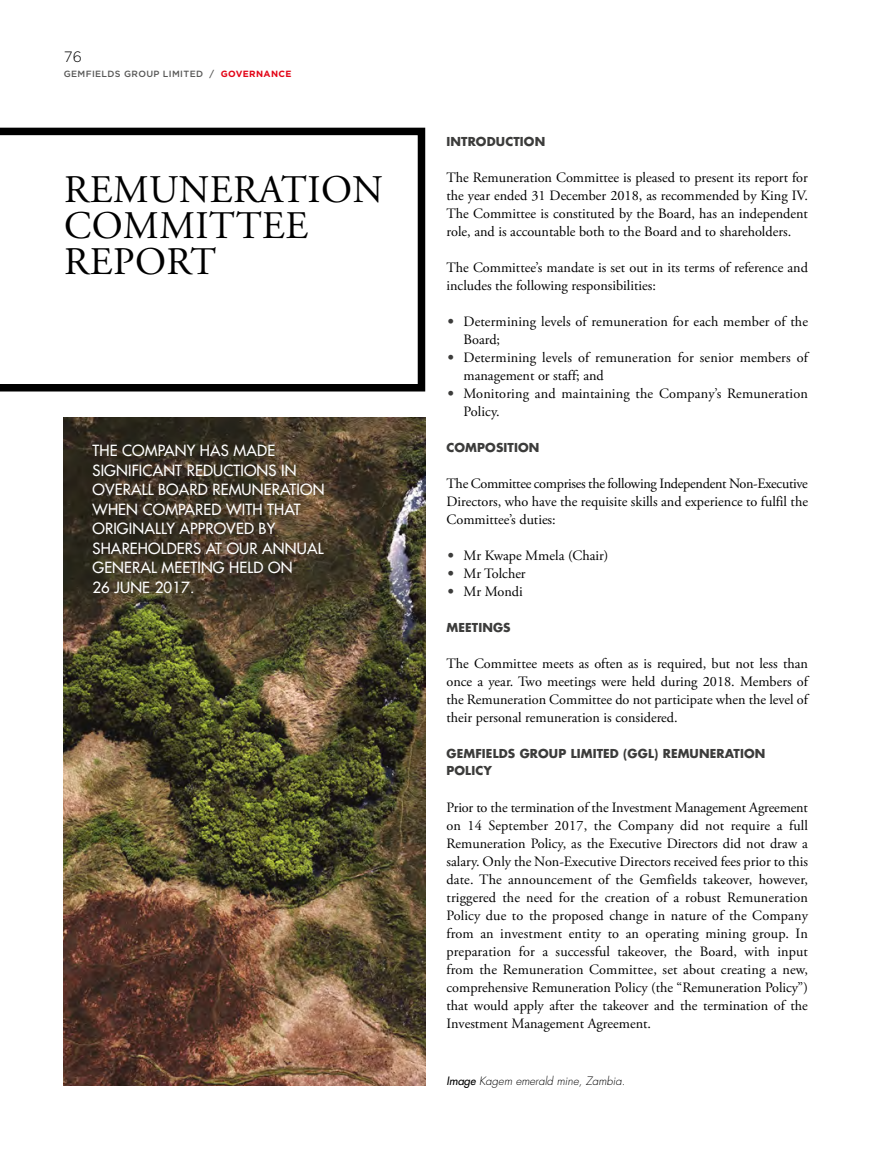
<style>
.page{position:relative;width:893px;height:1149px;background:#fff}
.page>*{position:absolute;margin:0;border:0;box-sizing:border-box;transform-origin:0 0}
.t1{font:39px/36px "Adobe Garamond Pro";letter-spacing:.015em;color:#000}
.t2{font:500 15px/19.5px "Futura Std";letter-spacing:.01em;color:#fff}
.t3{font:300 15px "Gotham";color:#000}
.t4{font:14.25px/18px "Adobe Garamond Pro";color:#000;text-align:justify}
.t5{font:700 12px/16.5px "Futura Std";letter-spacing:.01em;color:#3c3c3b}
.t6{font:italic 300 11.25px "Futura Std";color:#000}
.t7{font:500 9px "Gotham";letter-spacing:.04em;color:#575756}
.s1{font-weight:700;color:#e30517}
.s2{font-family:"Futura Std";font-weight:700;font-size:12.75px;color:#3c3c3b}
.s3{font-weight:500}
</style>
<div class="page">
<svg style="left:0;top:128px;width:425px;height:263px"></svg>
<img style="left:64px;top:417px;width:361px;height:667px">
<p class="t3" style="left:64px;top:47px;width:19px">76</p>
<p class="t7" style="left:64px;top:68px;width:229px">GEMFIELDS GROUP LIMITED / <span class="s1">GOVERNANCE</span></p>
<h1 class="t1" style="left:64px;top:173px;width:321px">REMUNERATION<br>COMMITTEE<br>REPORT</h1>
<p class="t2" style="left:92px;top:441px;width:233px">THE COMPANY HAS MADE<br>SIGNIFICANT REDUCTIONS IN<br>OVERALL BOARD REMUNERATION<br>WHEN COMPARED WITH THAT<br>ORIGINALLY APPROVED BY<br>SHAREHOLDERS AT OUR ANNUAL<br>GENERAL MEETING HELD ON<br>26 JUNE 2017.</p>
<p class="t5" style="left:446px;top:133px;width:100px">INTRODUCTION</p>
<p class="t4" style="left:446px;top:169px;width:363px">The Remuneration Committee is pleased to present its report for the year ended 31 December 2018, as recommended by King IV.<br>The Committee is constituted by the Board, has an independent role, and is accountable both to the Board and to shareholders.</p>
<p class="t4" style="left:446px;top:259px;width:363px">The Committee’s mandate is set out in its terms of reference and includes the following responsibilities:</p>
<p class="t4" style="left:463px;top:313px;width:346px;text-indent:-17px"><span class="s2">•</span> Determining levels of remuneration for each member of the<br>Board;</p>
<p class="t4" style="left:463px;top:349px;width:346px;text-indent:-17px"><span class="s2">•</span> Determining levels of remuneration for senior members of management or staff; and</p>
<p class="t4" style="left:463px;top:385px;width:346px;text-indent:-17px"><span class="s2">•</span> Monitoring and maintaining the Company’s Remuneration<br>Policy.</p>
<p class="t5" style="left:446px;top:439px;width:94px">COMPOSITION</p>
<p class="t4" style="left:446px;top:475px;width:363px">The Committee comprises the following Independent Non-Executive Directors, who have the requisite skills and experience to fulfil the Committee’s duties:</p>
<p class="t4" style="left:446px;top:547px;width:164px"><span class="s2">•</span> Mr Kwape Mmela (Chair)</p>
<p class="t4" style="left:446px;top:565px;width:81px"><span class="s2">•</span> Mr Tolcher</p>
<p class="t4" style="left:446px;top:583px;width:78px"><span class="s2">•</span> Mr Mondi</p>
<p class="t5" style="left:446px;top:619px;width:66px">MEETINGS</p>
<p class="t4" style="left:446px;top:655px;width:363px">The Committee meets as often as is required, but not less than once a year. Two meetings were held during 2018. Members of the Remuneration Committee do not participate when the level of their personal remuneration is considered.</p>
<p class="t5" style="left:446px;top:745px;width:320px">GEMFIELDS GROUP LIMITED (GGL) REMUNERATION<br>POLICY</p>
<p class="t4" style="left:446px;top:799px;width:363px">Prior to the termination of the Investment Management Agreement on 14 September 2017, the Company did not require a full Remuneration Policy, as the Executive Directors did not draw a salary. Only the Non-Executive Directors received fees prior to this date. The announcement of the Gemfields takeover, however, triggered the need for the creation of a robust Remuneration Policy due to the proposed change in nature of the Company from an investment entity to an operating mining group. In preparation for a successful takeover, the Board, with input from the Remuneration Committee, set about creating a new, comprehensive Remuneration Policy (the “Remuneration Policy”) that would apply after the takeover and the termination of the Investment Management Agreement.</p>
<p class="t6" style="left:446px;top:1073px;width:180px"><span class="s3">Image</span> Kagem emerald mine, Zambia.</p>
</div>
